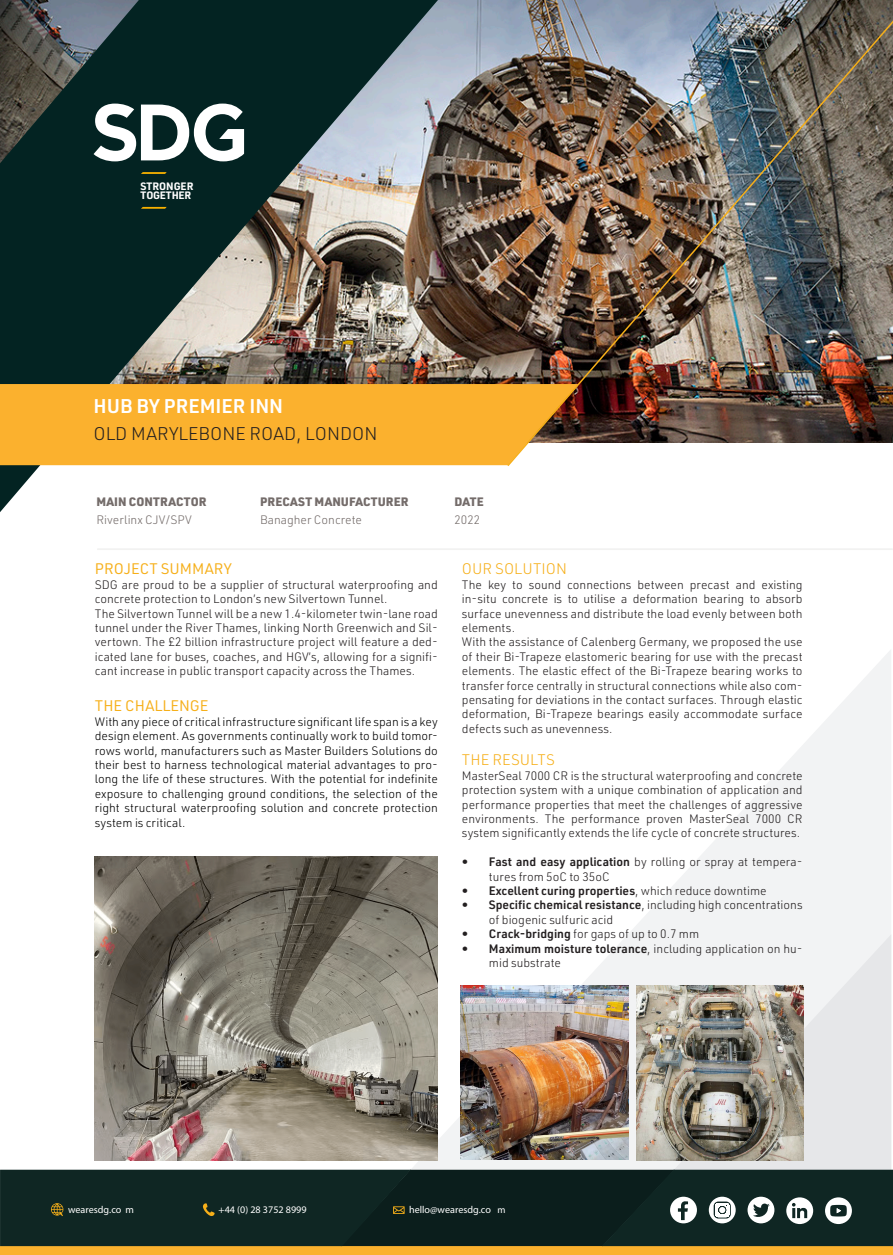
<style>
.page{position:relative;width:893px;height:1255px;background:#fff}
.page>*{position:absolute;margin:0;border:0;box-sizing:border-box;transform-origin:0 0}
.t1{font:600 19.5px "URWDIN";color:#fff}
.t2{font:300 18px "URWDIN";color:#231f20}
.t3{font:15px "URWDIN";color:#f6af19}
.t4{font:300 15px "URWDIN";color:#f6af19}
.t5{font:300 12px/14.4px "URWDIN";color:#231f20}
.t6{font:300 12px/14.4px "URWDIN";color:#000;text-align:justify}
.t7{font:600 12px "URWDIN";color:#231f20}
.t8{font:900 12px "URWDIN";letter-spacing:.01em;color:#746c6a}
.t9{font:300 12px "URWDIN";color:#746c6a}
.t10{font:700 10.5px/8.9px "URWDIN";color:#fff}
.t11{font:10.05px "Myriad Pro";color:#fff}
.s1{font-weight:600}
.s2{font-weight:300}
.s3{font-size:9.6px}
</style>
<div class="page">
<img style="left:438px;top:0;width:455px;height:384px">
<img style="left:0;top:0;width:438px;height:512px">
<div style="left:0;top:384px;width:506px;height:81px;background:#fbb12e"></div>
<svg style="left:333px;top:650px;width:558px;height:519px"></svg>
<svg style="left:595px;top:934px;width:296px;height:235px;fill:#e6e7e9"></svg>
<div style="left:0;top:1245px;width:892px;height:9px;background:#fbb12e"></div>
<div style="left:0;top:1169px;width:893px;height:76px;background:#0f2623"></div>
<img style="left:506px;top:15px;width:387px;height:451px">
<div style="left:97px;top:548px;width:796px;height:2px;border:1px solid #d9d9d6"></div>
<svg style="left:141px;top:172px;width:26px;height:2px"></svg>
<svg style="left:141px;top:207px;width:26px;height:2px"></svg>
<svg style="left:94px;top:104px;width:150px;height:57px"></svg>
<img style="left:95px;top:856px;width:343px;height:304px">
<img style="left:461px;top:985px;width:167px;height:174px">
<img style="left:636px;top:985px;width:168px;height:175px">
<p class="t10" style="left:141px;top:181px;width:54px">STRONGER<br>TOGETHER</p>
<p class="t1" style="left:94px;top:393px;width:191px">HUB BY PREMIER INN</p>
<p class="t2" style="left:94px;top:421px;width:285px">OLD MARYLEBONE ROAD, LONDON</p>
<p class="t8" style="left:96px;top:493px;width:112px">MAIN CONTRACTOR</p>
<p class="t9" style="left:96px;top:512px;width:97px">Riverlinx CJV/SPV</p>
<p class="t8" style="left:260px;top:493px;width:150px">PRECAST MANUFACTURER</p>
<p class="t9" style="left:260px;top:512px;width:103px">Banagher Concrete</p>
<p class="t8" style="left:454px;top:493px;width:31px">DATE</p>
<p class="t9" style="left:454px;top:511px;width:27px">2022</p>
<p class="t3" style="left:95px;top:559px;width:139px">PROJECT SUMMARY</p>
<p class="t5" style="left:95px;top:577px;width:344px">SDG are proud to be a supplier of structural waterproofing and concrete protection to London’s new Silvertown Tunnel.</p>
<p class="t5" style="left:95px;top:606px;width:344px;text-align:justify">The Silvertown Tunnel will be a new 1.4-kilometer twin-lane road tunnel under the River Thames, linking North Greenwich and Sil&shy;vertown. The £2 billion infrastructure project will feature a ded&shy;icated lane for buses, coaches, and HGV’s, allowing for a signifi&shy;cant increase in public transport capacity across the Thames.</p>
<p class="t3" style="left:95px;top:696px;width:115px">THE CHALLENGE</p>
<p class="t6" style="left:95px;top:714px;width:344px">With any piece of critical infrastructure significant life span is a key design element. As governments continually work to build tomor&shy;rows world, manufacturers such as Master Builders Solutions do their best to harness technological material advantages to pro&shy;long the life of these structures. With the potential for indefinite exposure to challenging ground conditions, the selection of the right structural waterproofing solution and concrete protection system is critical.</p>
<p class="t4" style="left:462px;top:559px;width:106px">OUR SOLUTION</p>
<p class="t5" style="left:462px;top:577px;width:342px;text-align:justify">The key to sound connections between precast and existing in-situ concrete is to utilise a deformation bearing to absorb surface unevenness and distribute the load evenly between both elements.</p>
<p class="t5" style="left:462px;top:634px;width:342px;text-align:justify">With the assistance of Calenberg Germany, we proposed the use of their Bi-Trapeze elastomeric bearing for use with the precast elements. The elastic effect of the Bi-Trapeze bearing works to transfer force centrally in structural connections while also com&shy;pensating for deviations in the contact surfaces. Through elastic deformation, Bi-Trapeze bearings easily accommodate surface defects such as unevenness.</p>
<p class="t4" style="left:462px;top:750px;width:94px">THE RESULTS</p>
<p class="t5" style="left:462px;top:768px;width:342px;text-align:justify">MasterSeal 7000 CR is the structural waterproofing and concrete protection system with a unique combination of application and performance properties that meet the challenges of aggressive environments. The performance proven MasterSeal 7000 CR system significantly extends the life cycle of concrete structures.</p>
<p class="t5" style="left:489px;top:854px;width:315px;text-indent:-27px"><span class="s1">• Fast and easy application</span> by rolling or spray at tempera&shy;tures from 5oC to 35oC</p>
<p class="t7" style="left:462px;top:882px;width:306px">• Excellent curing properties<span class="s2">, which reduce downtime</span></p>
<p class="t5" style="left:489px;top:897px;width:315px;text-indent:-27px"><span class="s1">• Specific chemical resistance</span>, including high concentrations of biogenic sulfuric acid</p>
<p class="t5" style="left:462px;top:926px;width:239px"><span class="s1">• Crack-bridging</span> for gaps of up to 0.7 mm</p>
<p class="t5" style="left:489px;top:940px;width:315px;text-indent:-27px"><span class="s1">• Maximum moisture tolerance</span>, including application on hu&shy;mid substrate</p>
<p class="t11" style="left:68px;top:1203px;width:67px">wearesdg.co m</p>
<p class="t11" style="left:219px;top:1203px;width:90px">+44 (0) 28 3752 8999</p>
<p class="t11" style="left:409px;top:1203px;width:98px">hello@wearesdg.co <span class="s3">m</span></p>
</div>
